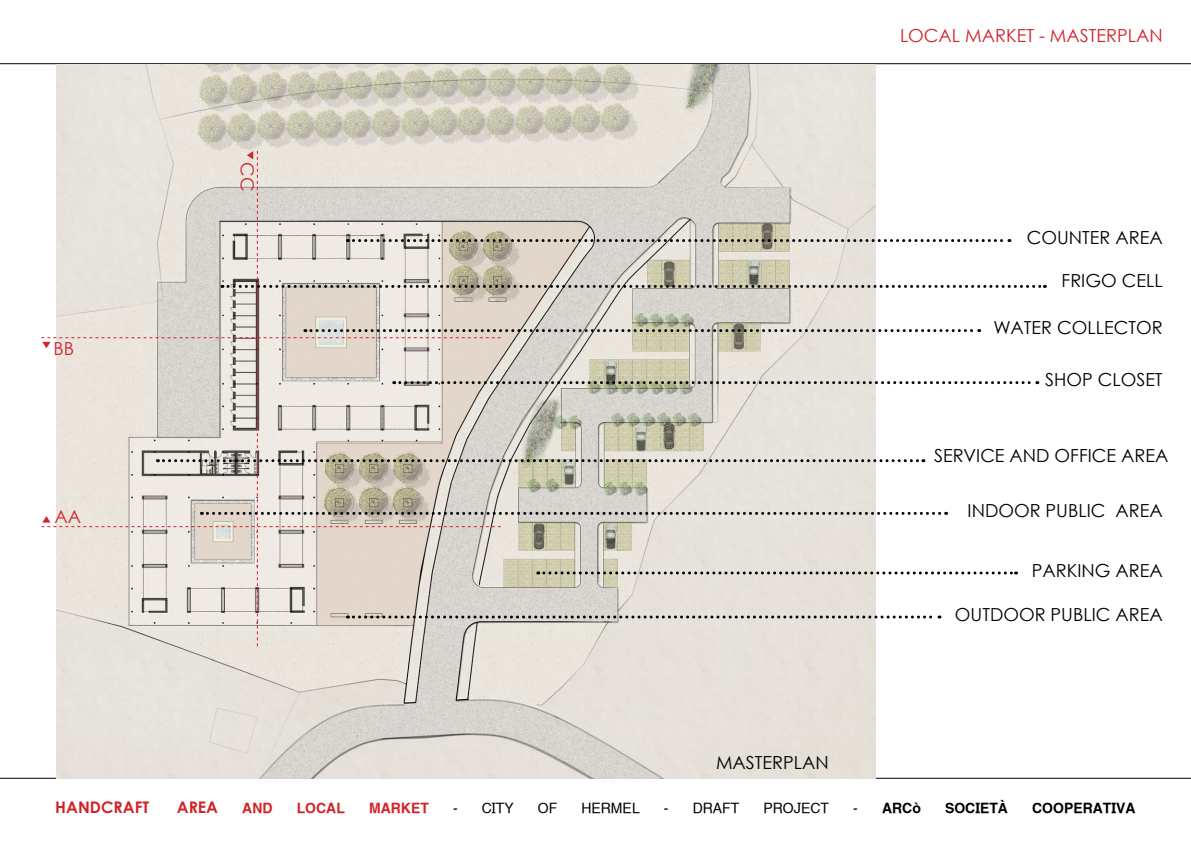
<style>
.page{position:relative;width:1191px;height:842px;background:#fff}
.page>*{position:absolute;margin:0;border:0;box-sizing:border-box;transform-origin:0 0}
.t1{font:18px "Century Gothic";color:#000}
.t2{font:18px "Century Gothic";color:#d2232a}
.t3{font:700 16px "Century Gothic";color:#d2232a}
.t4{font:14px "Helvetica Textbook LT";color:#000}
.t5{font:700 14px "Helvetica Textbook LT";color:#000}
.t6{font:700 14px "Helvetica Textbook LT";color:#d2232a}
.s1{font-weight:400}
</style>
<div class="page">
<hr style="left:0;top:778px;width:1191px;height:1px;background:#000">
<hr style="left:0;top:63px;width:1191px;height:1px;background:#000">
<img style="left:57px;top:64px;width:818px;height:715px">
<svg style="left:41px;top:151px;width:1004px;height:495px"></svg>
<p class="t2" style="left:900px;top:23px;width:264px">LOCAL MARKET - MASTERPLAN</p>
<p class="t1" style="left:1026px;top:225px;width:137px">COUNTER AREA</p>
<p class="t2" style="left:54px;top:336px;width:11px">BB</p>
<p class="t2" style="left:54px;top:504px;width:14px">AA</p>
<p class="t1" style="left:716px;top:749px;width:13px">MASTERPLAN</p>
<p class="t1" style="left:1061px;top:268px;width:102px">FRIGO CELL</p>
<p class="t1" style="left:993px;top:315px;width:171px">WATER COLLECTOR</p>
<p class="t1" style="left:1045px;top:367px;width:119px">SHOP CLOSET</p>
<p class="t1" style="left:934px;top:442px;width:90px">SERVICE AND</p>
<p class="t1" style="left:1054px;top:442px;width:11px">OFFICE</p>
<p class="t1" style="left:1121px;top:442px;width:49px">AREA</p>
<p class="t1" style="left:967px;top:498px;width:196px">INDOOR PUBLIC AREA</p>
<p class="t1" style="left:1031px;top:558px;width:132px">PARKING AREA</p>
<p class="t1" style="left:955px;top:602px;width:209px">OUTDOOR PUBLIC AREA</p>
<p class="t3" style="left:55px;top:795px;width:95px">HANDCRAFT</p>
<p class="t3" style="left:177px;top:795px;width:43px">AREA</p>
<p class="t6" style="left:242px;top:800px;width:32px">AND</p>
<p class="t6" style="left:297px;top:800px;width:50px">LOCAL</p>
<p class="t6" style="left:369px;top:800px;width:61px">MARKET</p>
<p class="t4" style="left:453px;top:800px;width:62px">- CITY</p>
<p class="t4" style="left:538px;top:800px;width:21px">OF</p>
<p class="t4" style="left:581px;top:800px;width:60px">HERMEL</p>
<p class="t4" style="left:664px;top:800px;width:77px">- DRAFT</p>
<p class="t4" style="left:763px;top:800px;width:67px">PROJECT</p>
<p class="t5" style="left:853px;top:800px;width:69px"><span class="s1">-</span> ARCò</p>
<p class="t5" style="left:945px;top:800px;width:64px">SOCIETà</p>
<p class="t5" style="left:1032px;top:800px;width:105px">COOPERATIVA</p>
</div>
